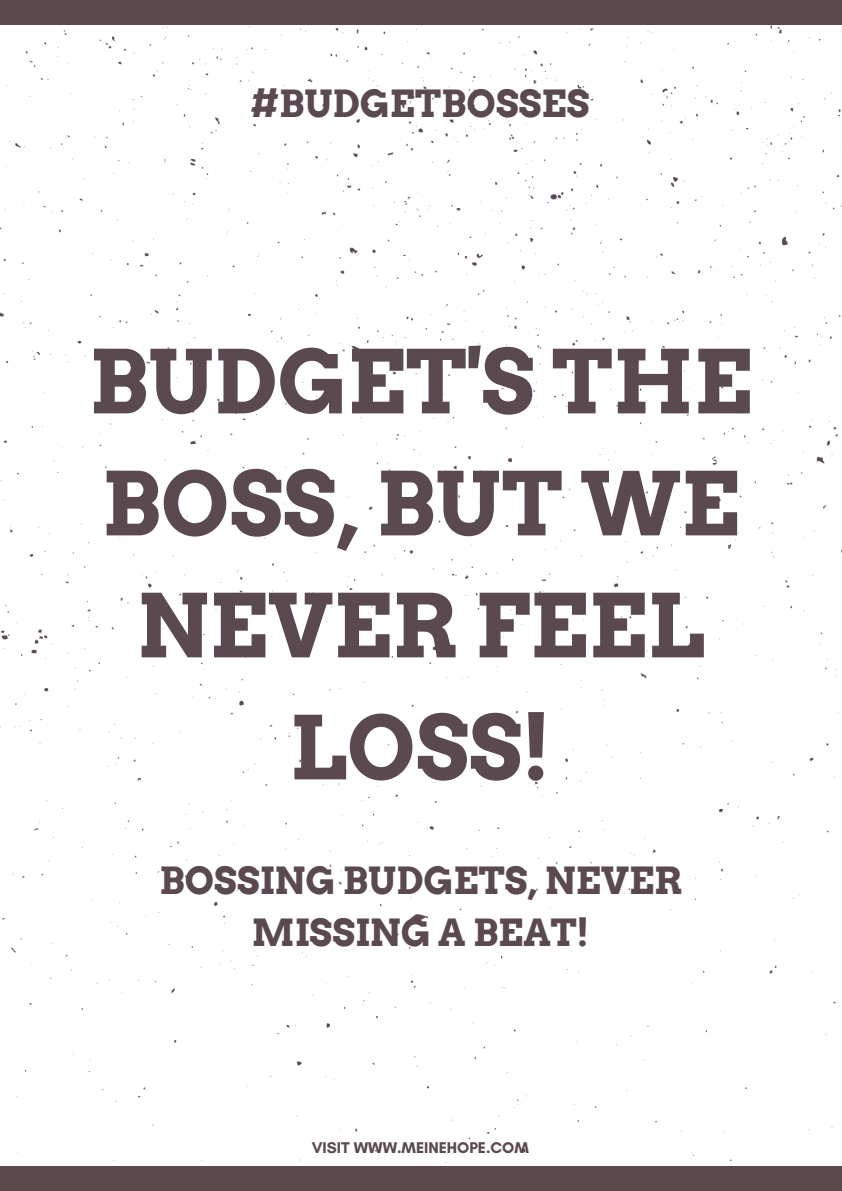
<style>
.page{position:relative;width:842px;height:1191px;background:#fff}
.page>*{position:absolute;margin:0;border:0;box-sizing:border-box;transform-origin:0 0}
.t1{font:700 87.3px/121.9px "Arvo";color:#5a494e;text-align:center}
.t2{font:700 37.4px/51.9px "Arvo";color:#5a494e;text-align:center}
.t3{font:700 15.8px "Glacial Indifference";color:#5a494e}
</style>
<div class="page">
<img style="left:0;top:24px;width:842px;height:1139px">
<div style="left:0;top:0;width:842px;height:24px;background:#5b494d"></div>
<div style="left:0;top:1166px;width:842px;height:24px;background:#5b494d"></div>
<p class="t2" style="left:251px;top:78px;width:340px">#BUDGETBOSSES</p>
<p class="t1" style="left:89px;top:321px;width:665px">BUDGET'S THE<br>BOSS, BUT WE<br>NEVER FEEL<br>LOSS!</p>
<p class="t2" style="left:159px;top:854px;width:524px">BOSSING BUDGETS, NEVER<br>MISSING A BEAT!</p>
<p class="t3" style="left:312px;top:1137px;width:219px">VISIT WWW.MEINEHOPE.COM</p>
</div>
